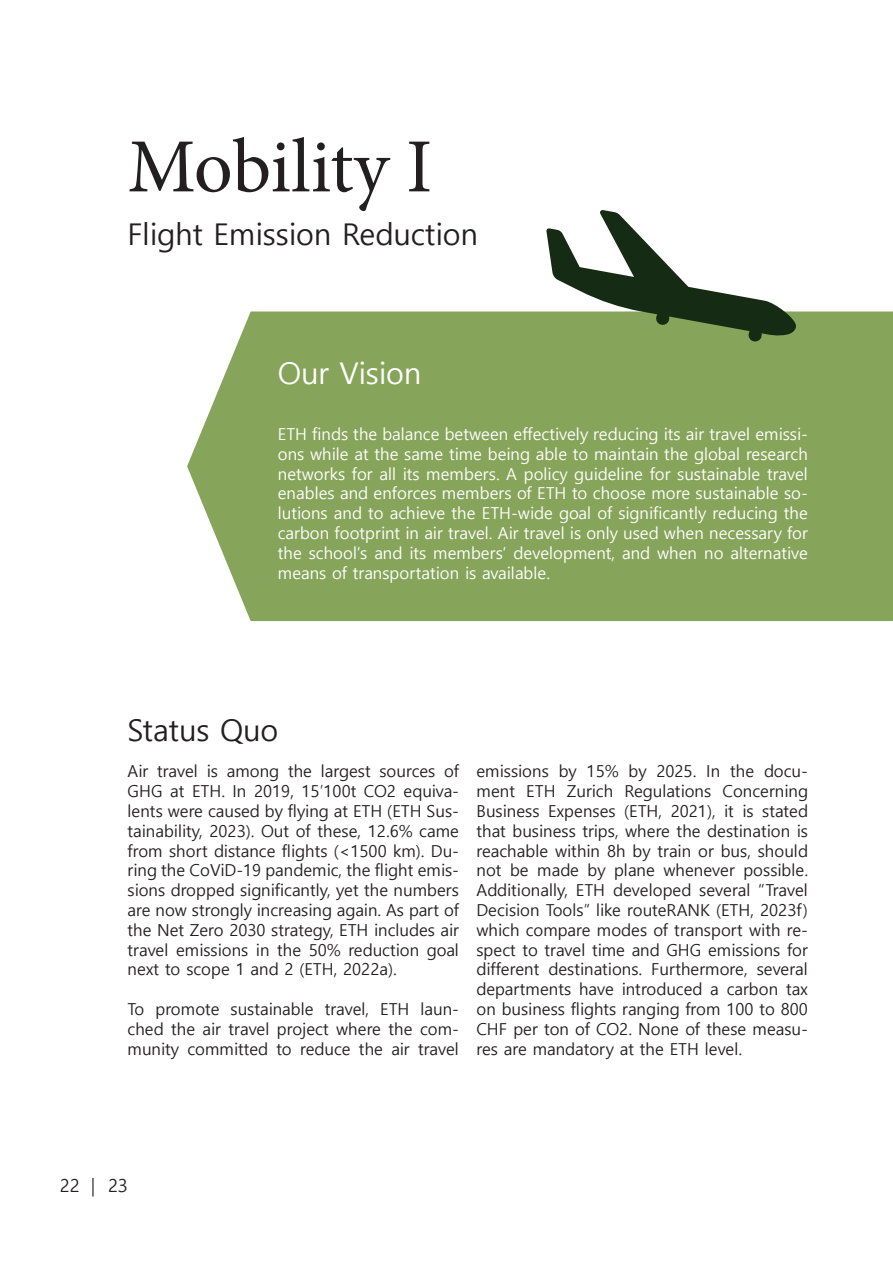
<style>
.page{position:relative;width:893px;height:1263px;background:#fff}
.page>*{position:absolute;margin:0;border:0;box-sizing:border-box;transform-origin:0 0}
.Header_1{font:76.5px "Minion Pro";letter-spacing:-.005em;color:#231f20}
.Header_2_B{font:30px "Malgun Gothic";color:#231f20}
.Header_2_W{font:30px "Malgun Gothic";color:#fff}
.t1{font:18px "Malgun Gothic";color:#231f20}
.t2{font:16.5px/19.8px "Malgun Gothic";color:#231f20;text-align:justify}
.t3{font:16.5px/19.8px "Malgun Gothic";color:#fff;text-align:justify}
</style>
<div class="page">
<div style="left:187px;top:311px;width:706px;height:310px;background:#87a45b"></div>
<svg style="left:546px;top:210px;width:251px;height:132px"></svg>
<p class="Header_1" style="left:128px;top:116px;width:306px">Mobility I</p>
<p class="Header_2_B" style="left:128px;top:217px;width:352px">Flight Emission Reduction</p>
<p class="Header_2_W" style="left:278px;top:356px;width:145px">Our Vision</p>
<p class="t3" style="left:278px;top:424px;width:532px">ETH finds the balance between effectively reducing its air travel emissi&shy;ons while at the same time being able to maintain the global research networks for all its members. A policy guideline for sustainable travel enables and enforces members of ETH to choose more sustainable so&shy;lutions and to achieve the ETH-wide goal of significantly reducing the carbon footprint in air travel. Air travel is only used when necessary for the school‘s and its members‘ development, and when no alternative means of transportation is available.</p>
<p class="Header_2_B" style="left:128px;top:713px;width:152px">Status Quo</p>
<p class="t2" style="left:128px;top:762px;width:333px">Air travel is among the largest sources of GHG at ETH. In 2019, 15’100t CO2 equiva&shy;lents were caused by flying at ETH (ETH Sus&shy;tainability, 2023). Out of these, 12.6% came from short distance flights (&lt;1500 km). Du&shy;ring the CoViD-19 pandemic, the flight emis&shy;sions dropped significantly, yet the numbers are now strongly increasing again. As part of the Net Zero 2030 strategy, ETH includes air travel emissions in the 50% reduction goal next to scope 1 and 2 (ETH, 2022a).</p>
<p class="t2" style="left:128px;top:999px;width:333px">To promote sustainable travel, ETH laun&shy;ched the air travel project where the com&shy;munity committed to reduce the air travel</p>
<p class="t2" style="left:476px;top:762px;width:333px">emissions by 15% by 2025. In the docu&shy;ment ETH Zurich Regulations Concerning Business Expenses (ETH, 2021), it is stated that business trips, where the destination is reachable within 8h by train or bus, should not be made by plane whenever possible.<br>Additionally, ETH developed several “Travel Decision Tools” like routeRANK (ETH, 2023f) which compare modes of transport with re&shy;spect to travel time and GHG emissions for different destinations. Furthermore, several departments have introduced a carbon tax on business flights ranging from 100 to 800<br>CHF per ton of CO2. None of these measu&shy;res are mandatory at the ETH level.</p>
<p class="t1" style="left:60px;top:1175px;width:69px">22 | 23</p>
</div>
